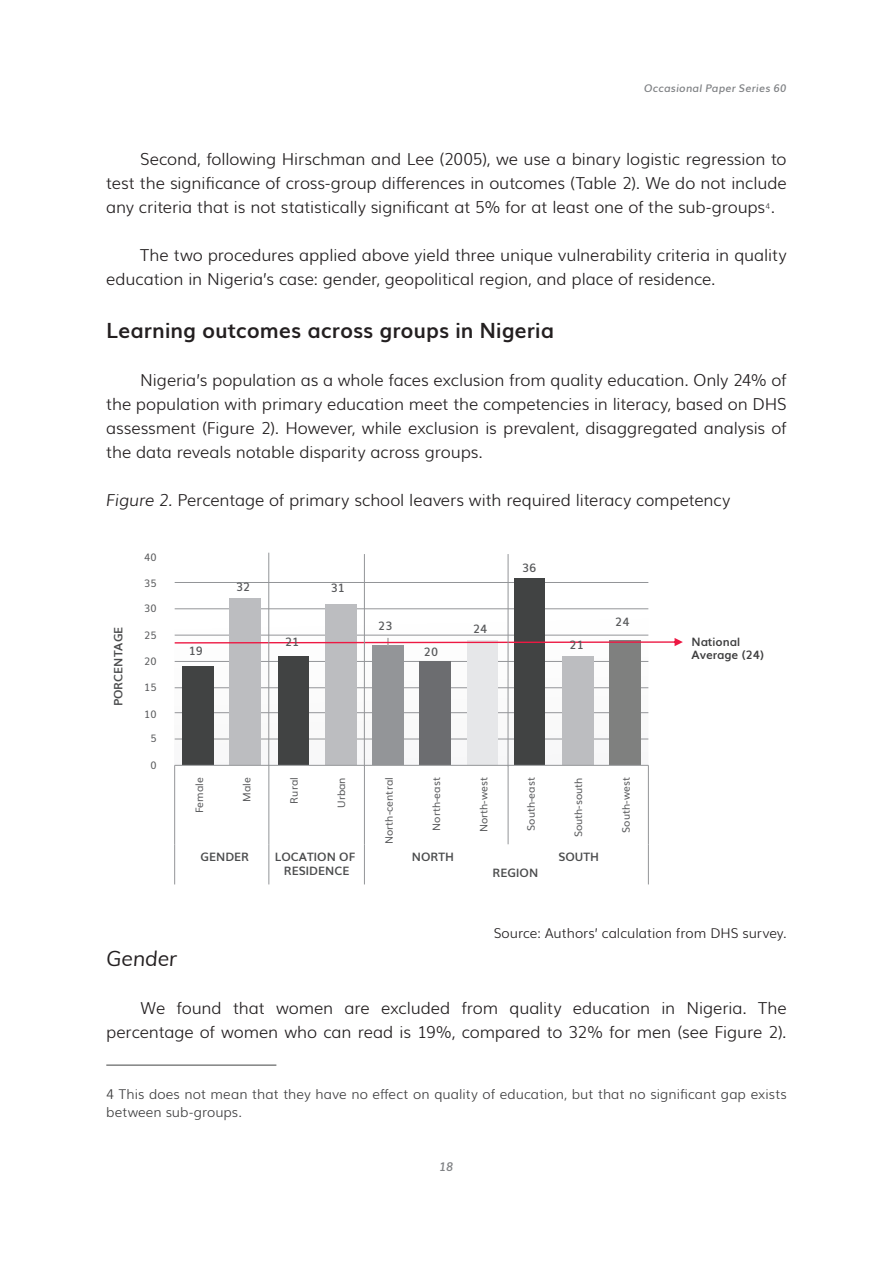
<style>
.page{position:relative;width:893px;height:1263px;background:#fff}
.page>*{position:absolute;margin:0;border:0;box-sizing:border-box;transform-origin:0 0}
.Cuerpo_de_Texto{font:700 21px "Muli";letter-spacing:.005em;color:#231f20}
.Cuerpo_de_Texto-2{font:italic 21px "Muli";color:#231f20}
.Cuerpo_Texto_Sangría{font:300 16.5px/24px "Muli";letter-spacing:-.01em;color:#231f20;text-align:justify}
.Cuerpo_de_Texto-3{font:300 16.5px "Muli";letter-spacing:-.01em;color:#231f20}
.Nota_Pie_Página{font:300 13.5px/18px "Muli";color:#3e3e3f}
.Cuerpo_de_Texto_para{font:300 13.5px "Muli";color:#231f20}
.t1{font:italic 600 12px "Muli";color:#808285}
.t2{font:700 11.55px/14px "Muli";color:#4b4c4d;text-align:center}
.t3{font:600 11.55px "Muli";color:#57585a}
.t4{font:700 11.55px/14px "Muli";color:#3e3e3f}
.t5{font:italic 600 10.5px "Muli";letter-spacing:.02em;color:#808285}
.t6{font:10.35px "Muli";color:#57585a}
.s1{font-style:italic}
</style>
<div class="page">
<svg style="left:174px;top:552px;width:474px;height:213px"></svg>
<hr style="left:175px;top:739px;width:473px;height:1px;background:#939598">
<hr style="left:175px;top:712px;width:473px;height:1px;background:#939598">
<hr style="left:175px;top:687px;width:473px;height:1px;background:#939598">
<hr style="left:175px;top:661px;width:473px;height:1px;background:#939598">
<hr style="left:175px;top:635px;width:473px;height:1px;background:#939598">
<hr style="left:175px;top:608px;width:473px;height:1px;background:#939598">
<hr style="left:175px;top:582px;width:473px;height:1px;background:#939598">
<div style="left:182px;top:666px;width:32px;height:99px;background:#414343"></div>
<div style="left:278px;top:657px;width:30px;height:108px;background:#414343"></div>
<div style="left:372px;top:645px;width:32px;height:120px;background:#939598"></div>
<div style="left:419px;top:661px;width:32px;height:104px;background:#6c6d70"></div>
<div style="left:468px;top:640px;width:30px;height:125px;background:#e6e7e9"></div>
<div style="left:515px;top:578px;width:30px;height:187px;background:#414343"></div>
<div style="left:229px;top:598px;width:32px;height:167px;background:#bcbdc0"></div>
<div style="left:325px;top:604px;width:32px;height:161px;background:#bcbdc0"></div>
<div style="left:562px;top:657px;width:32px;height:108px;background:#bcbdc0"></div>
<div style="left:609px;top:640px;width:32px;height:125px;background:#7f807f"></div>
<hr style="left:175px;top:765px;width:473px;height:1px;background:#939598">
<hr style="left:648px;top:765px;width:1px;height:79px;background:#939598">
<hr style="left:364px;top:765px;width:1px;height:79px;background:#939598">
<hr style="left:508px;top:765px;width:1px;height:79px;background:#939598">
<hr style="left:269px;top:765px;width:1px;height:79px;background:#939598">
<hr style="left:174px;top:765px;width:1px;height:79px;background:#939598">
<hr style="left:174px;top:844px;width:1px;height:40px;background:#939598">
<hr style="left:269px;top:844px;width:1px;height:40px;background:#939598">
<hr style="left:364px;top:844px;width:1px;height:40px;background:#939598">
<hr style="left:648px;top:844px;width:1px;height:40px;background:#939598">
<svg style="left:175px;top:638px;width:508px;height:8px"></svg>
<hr style="left:269px;top:553px;width:1px;height:213px;background:#939598">
<hr style="left:364px;top:554px;width:1px;height:212px;background:#939598">
<hr style="left:508px;top:554px;width:1px;height:212px;background:#939598">
<hr style="left:106px;top:1065px;width:170px;height:1px;background:#414343">
<p class="t5" style="left:644px;top:79px;width:144px">Occasional Paper Series 60</p>
<p class="Cuerpo_Texto_Sangría" style="left:106px;top:146px;width:682px;text-indent:34px">Second, following Hirschman and Lee (2005), we use a binary logistic regression to test the significance of cross-group differences in outcomes (Table 2). We do not include any criteria that is not statistically significant at 5% for at least one of the sub-groups<sup>4</sup>.</p>
<p class="Cuerpo_Texto_Sangría" style="left:106px;top:242px;width:682px;text-indent:34px">The two procedures applied above yield three unique vulnerability criteria in quality education in Nigeria’s case: gender, geopolitical region, and place of residence.</p>
<p class="Cuerpo_de_Texto" style="left:106px;top:313px;width:449px">Learning outcomes across groups in Nigeria</p>
<p class="Cuerpo_Texto_Sangría" style="left:106px;top:367px;width:682px;text-indent:34px">Nigeria’s population as a whole faces exclusion from quality education. Only 24% of the population with primary education meet the competencies in literacy, based on DHS assessment (Figure 2). However, while exclusion is prevalent, disaggregated analysis of the data reveals notable disparity across groups.</p>
<p class="Cuerpo_de_Texto-3" style="left:106px;top:487px;width:625px"><span class="s1">Figure 2.</span> Percentage of primary school leavers with required literacy competency</p>
<p class="t6" style="left:144px;top:549px;width:14px">40</p>
<p class="t6" style="left:144px;top:575px;width:14px">35</p>
<p class="t6" style="left:144px;top:600px;width:14px">30</p>
<p class="t3" style="left:236px;top:577px;width:16px">32</p>
<p class="t3" style="left:331px;top:579px;width:16px">31</p>
<p class="t3" style="left:522px;top:558px;width:16px">36</p>
<p class="t3" style="left:615px;top:612px;width:16px">24</p>
<p class="t3" style="left:378px;top:616px;width:16px">23</p>
<p class="t3" style="left:473px;top:619px;width:16px">24</p>
<p class="t2" style="left:110px;top:706px;width:81px;rotate:-90deg">PORCENTAGE</p>
<p class="t4" style="left:691px;top:634px;width:74px">National<br>Average (24)</p>
<p class="t6" style="left:144px;top:626px;width:14px">25</p>
<p class="t3" style="left:285px;top:633px;width:16px">21</p>
<p class="t3" style="left:570px;top:635px;width:16px">21</p>
<p class="t3" style="left:189px;top:641px;width:16px">19</p>
<p class="t3" style="left:424px;top:642px;width:16px">20</p>
<p class="t6" style="left:144px;top:653px;width:14px">20</p>
<p class="t6" style="left:144px;top:679px;width:14px">15</p>
<p class="t6" style="left:144px;top:705px;width:14px">10</p>
<p class="t6" style="left:151px;top:730px;width:8px">5</p>
<p class="t6" style="left:151px;top:757px;width:8px">0</p>
<p class="t6" style="left:191px;top:813px;width:37px;rotate:-90deg">Female</p>
<p class="t6" style="left:238px;top:802px;width:26px;rotate:-90deg">Male</p>
<p class="t6" style="left:286px;top:803px;width:28px;rotate:-90deg">Rural</p>
<p class="t6" style="left:333px;top:808px;width:32px;rotate:-90deg">Urban</p>
<p class="t6" style="left:380px;top:844px;width:68px;rotate:-90deg">North-central</p>
<p class="t6" style="left:428px;top:831px;width:55px;rotate:-90deg">North-east</p>
<p class="t6" style="left:475px;top:832px;width:57px;rotate:-90deg">North-west</p>
<p class="t6" style="left:523px;top:831px;width:55px;rotate:-90deg">South-east</p>
<p class="t6" style="left:570px;top:837px;width:62px;rotate:-90deg">South-south</p>
<p class="t6" style="left:617px;top:833px;width:57px;rotate:-90deg">South-west</p>
<p class="t2" style="left:200px;top:849px;width:50px">GENDER</p>
<p class="t2" style="left:412px;top:849px;width:44px">NORTH</p>
<p class="t2" style="left:558px;top:849px;width:42px">SOUTH</p>
<p class="t2" style="left:493px;top:865px;width:47px">REGION</p>
<p class="t2" style="left:275px;top:849px;width:82px">LOCATION OF<br>RESIDENCE</p>
<p class="Cuerpo_de_Texto_para" style="left:494px;top:922px;width:294px">Source: Authors’ calculation from DHS survey.</p>
<p class="Cuerpo_de_Texto-2" style="left:106px;top:943px;width:72px">Gender</p>
<p class="Cuerpo_Texto_Sangría" style="left:106px;top:995px;width:682px;text-align:right">We found that women are excluded from quality education in Nigeria. The percentage of women who can read is 19%, compared to 32% for men (see Figure 2).</p>
<p class="Nota_Pie_Página" style="left:106px;top:1084px;width:682px">4 This does not mean that they have no effect on quality of education, but that no significant gap exists between sub-groups.</p>
<p class="t1" style="left:439px;top:1157px;width:16px">18</p>
</div>
